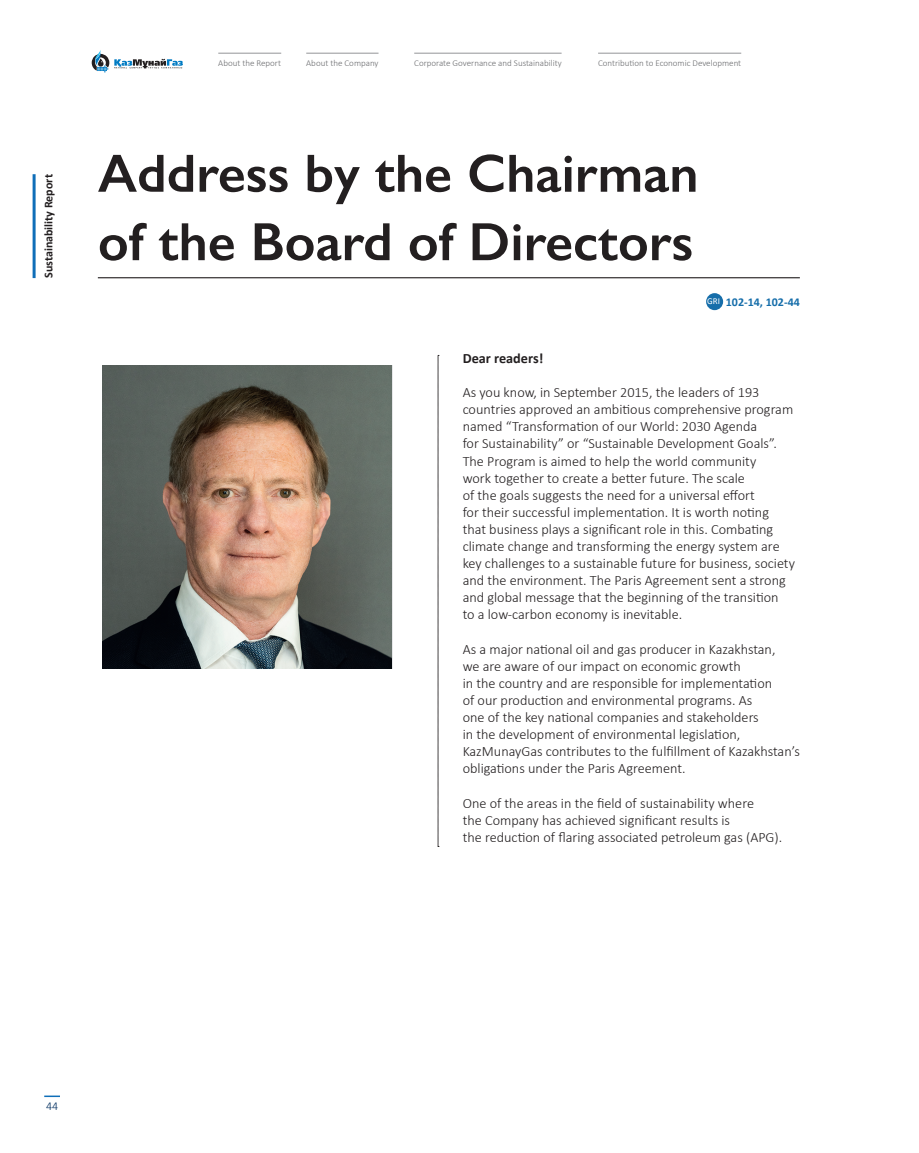
<style>
.page{position:relative;width:919px;height:1153px;background:#fff}
.page>*{position:absolute;margin:0;border:0;box-sizing:border-box;transform-origin:0 0}
.t1{font:600 54px/68.4px "Gill Sans";color:#231f20}
.t2{font:300 14.25px/17.1px "Calibri";color:#231f20}
.t3{font:700 14.25px "Calibri";color:#231f20}
.t4{font:700 12px "Calibri";color:#231f20}
.t5{font:700 12px "Calibri";color:#166eaa}
.t6{font:300 12px "Calibri";color:#002e5e}
.t7{font:300 9px "Calibri";color:#6c6d70}
</style>
<div class="page">
<svg style="left:438px;top:355px;width:1px;height:492px"></svg>
<hr style="left:98px;top:277px;width:701px;height:1px;background:#231f20">
<div style="left:706px;top:293px;width:17px;height:17px;background:#166eaa;border-radius:50%"></div>
<img style="left:102px;top:365px;width:290px;height:303px">
<svg style="left:44px;top:1095px;width:16px;height:1px"></svg>
<hr style="left:33px;top:174px;width:3px;height:104px;background:#0f6eb8">
<svg style="left:92px;top:50px;width:91px;height:22px"></svg>
<hr style="left:218px;top:53px;width:63px;height:1px;background:#939598">
<hr style="left:306px;top:53px;width:72px;height:1px;background:#939598">
<hr style="left:414px;top:53px;width:147px;height:1px;background:#939598">
<hr style="left:598px;top:53px;width:143px;height:1px;background:#939598">
<p class="t4" style="left:41px;top:278px;width:105px;rotate:-90deg">Sustainability Report</p>
<p class="t7" style="left:218px;top:58px;width:64px">About the Report</p>
<p class="t7" style="left:306px;top:58px;width:74px">About the Company</p>
<p class="t7" style="left:414px;top:58px;width:149px">Corporate Governance and Sustainability</p>
<p class="t7" style="left:598px;top:58px;width:145px">Contribution to Economic Development</p>
<h1 class="t1" style="left:98px;top:139px;width:602px">Address by the Chairman of the Board of Directors</h1>
<p class="t5" style="left:707px;top:294px;width:94px"><sup>GRI</sup> 102-14, 102-44</p>
<p class="t3" style="left:462px;top:349px;width:82px">Dear readers!</p>
<p class="t2" style="left:462px;top:383px;width:334px">As you know, in September 2015, the leaders of 193 countries approved an ambitious comprehensive program named “Transformation of our World: 2030 Agenda<br>for Sustainability” or “Sustainable Development Goals”.<br>The Program is aimed to help the world community<br>work together to create a better future. The scale<br>of the goals suggests the need for a universal effort<br>for their successful implementation. It is worth noting that business plays a significant role in this. Combating climate change and transforming the energy system are key challenges to a sustainable future for business, society and the environment. The Paris Agreement sent a strong and global message that the beginning of the transition<br>to a low-carbon economy is inevitable.</p>
<p class="t2" style="left:462px;top:640px;width:338px">As a major national oil and gas producer in Kazakhstan,<br>we are aware of our impact on economic growth<br>in the country and are responsible for implementation<br>of our production and environmental programs. As<br>one of the key national companies and stakeholders<br>in the development of environmental legislation, KazMunayGas contributes to the fulfillment of Kazakhstan’s obligations under the Paris Agreement.</p>
<p class="t2" style="left:462px;top:794px;width:321px">One of the areas in the field of sustainability where<br>the Company has achieved significant results is<br>the reduction of flaring associated petroleum gas (APG).</p>
<p class="t6" style="left:46px;top:1098px;width:14px">44</p>
</div>
